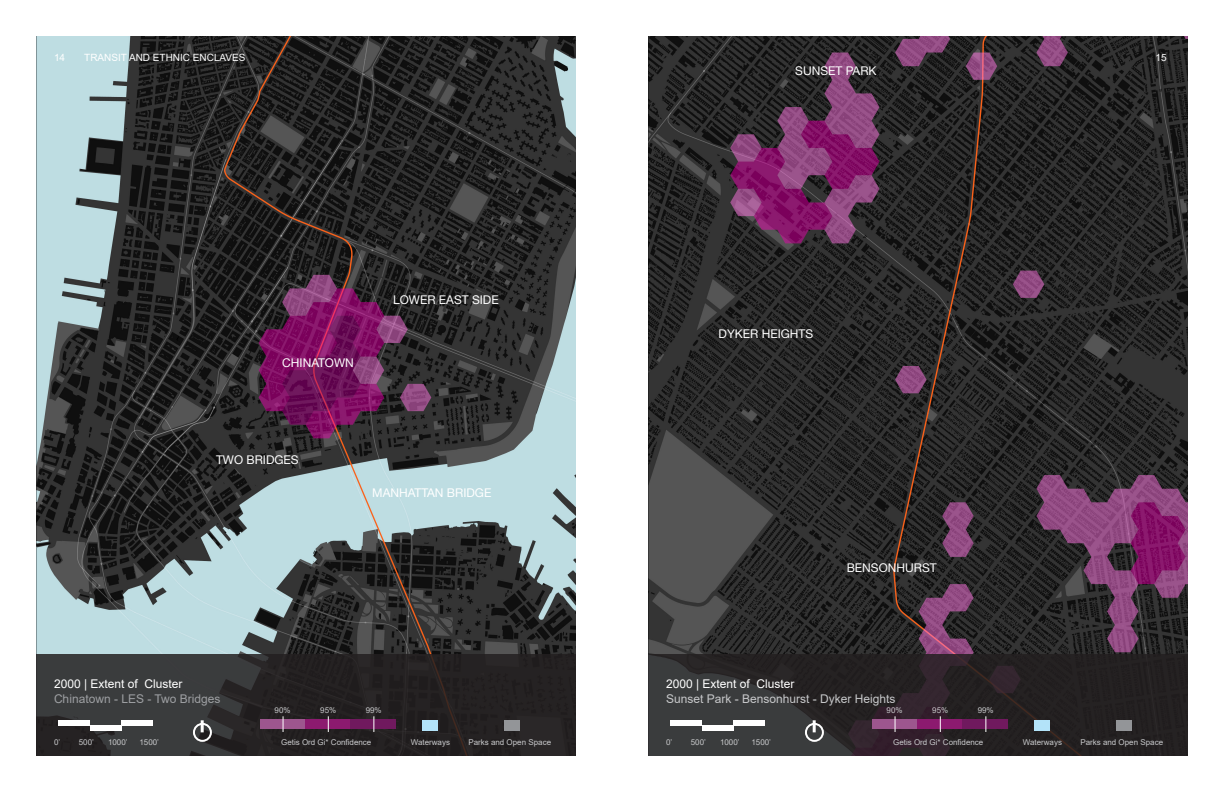
<style>
.page{position:relative;width:1224px;height:792px;background:#fff}
.page>*{position:absolute;margin:0;border:0;box-sizing:border-box;transform-origin:0 0}
.t1{font:12px "Helvetica Neue";color:#fff}
.t2{font:12px "Arial";color:#fff}
.t3{font:12px "Arial";color:#c7c8ca}
.t4{font:12px "Arial";color:#9d9fa2}
.t5{font:10px "Arial";color:#fff}
.t6{font:8px "Arial";color:#c7c8ca}
</style>
<div class="page">
<img style="left:36px;top:36px;width:540px;height:619px">
<svg style="left:36px;top:655px;width:540px;height:101px;background:#2b292a"></svg>
<img style="left:648px;top:36px;width:540px;height:619px">
<div style="left:504px;top:720px;width:15px;height:11px;background:#939598"></div>
<div style="left:422px;top:720px;width:16px;height:11px;background:#b3e3f9"></div>
<div style="left:193px;top:723px;width:19px;height:19px;border:2px solid #fff;border-radius:50%"></div>
<svg style="left:201px;top:720px;width:3px;height:12px"></svg>
<div style="left:90px;top:725px;width:31px;height:6px;background:#fff"></div>
<div style="left:121px;top:720px;width:32px;height:5px;background:#fff"></div>
<div style="left:58px;top:720px;width:32px;height:5px;background:#fff"></div>
<div style="left:260px;top:719px;width:45px;height:10px;background:#9d568e"></div>
<div style="left:305px;top:719px;width:46px;height:10px;background:#8c1a6f"></div>
<div style="left:351px;top:719px;width:45px;height:10px;background:#70195e"></div>
<svg style="left:283px;top:716px;width:1px;height:16px"></svg>
<svg style="left:328px;top:716px;width:1px;height:16px"></svg>
<svg style="left:373px;top:716px;width:1px;height:16px"></svg>
<svg style="left:648px;top:655px;width:540px;height:101px;background:#2b2729"></svg>
<div style="left:1116px;top:720px;width:15px;height:11px;background:#939598"></div>
<div style="left:1034px;top:720px;width:16px;height:11px;background:#b3e3f9"></div>
<div style="left:805px;top:723px;width:19px;height:19px;border:2px solid #fff;border-radius:50%"></div>
<svg style="left:813px;top:720px;width:3px;height:12px"></svg>
<div style="left:702px;top:725px;width:31px;height:6px;background:#fff"></div>
<div style="left:733px;top:720px;width:32px;height:5px;background:#fff"></div>
<div style="left:670px;top:720px;width:32px;height:5px;background:#fff"></div>
<div style="left:872px;top:719px;width:45px;height:10px;background:#9d568e"></div>
<div style="left:917px;top:719px;width:46px;height:10px;background:#8c1a6f"></div>
<div style="left:963px;top:719px;width:45px;height:10px;background:#70195e"></div>
<svg style="left:895px;top:716px;width:1px;height:16px"></svg>
<svg style="left:940px;top:716px;width:1px;height:16px"></svg>
<svg style="left:985px;top:716px;width:1px;height:16px"></svg>
<p class="t5" style="left:54px;top:51px;width:13px">14</p>
<p class="t5" style="left:84px;top:51px;width:163px">TRANSIT AND ETHNIC ENCLAVES</p>
<p class="t5" style="left:1156px;top:51px;width:13px">15</p>
<p class="t1" style="left:282px;top:354px;width:73px">CHINATOWN</p>
<p class="t1" style="left:393px;top:291px;width:107px">LOWER EAST SIDE</p>
<p class="t1" style="left:216px;top:451px;width:84px">TWO BRIDGES</p>
<p class="t1" style="left:372px;top:484px;width:121px">MANHATTAN BRIDGE</p>
<p class="t2" style="left:54px;top:676px;width:130px">2000 | Extent of Cluster</p>
<p class="t4" style="left:54px;top:690px;width:168px">Chinatown - LES - Two Bridges</p>
<p class="t6" style="left:275px;top:704px;width:18px">90%</p>
<p class="t6" style="left:320px;top:704px;width:18px">95%</p>
<p class="t6" style="left:366px;top:704px;width:18px">99%</p>
<p class="t6" style="left:54px;top:736px;width:8px">0’</p>
<p class="t6" style="left:79px;top:736px;width:17px">500’</p>
<p class="t6" style="left:108px;top:736px;width:21px">1000’</p>
<p class="t6" style="left:139px;top:736px;width:21px">1500’</p>
<p class="t6" style="left:281px;top:736px;width:92px">Getis Ord Gi* Confidence</p>
<p class="t6" style="left:411px;top:736px;width:41px">Waterways</p>
<p class="t6" style="left:468px;top:736px;width:84px">Parks and Open Space</p>
<p class="t1" style="left:795px;top:62px;width:83px">SUNSET PARK</p>
<p class="t1" style="left:719px;top:325px;width:96px">DYKER HEIGHTS</p>
<p class="t1" style="left:847px;top:559px;width:91px">BENSONHURST</p>
<p class="t2" style="left:666px;top:676px;width:130px">2000 | Extent of Cluster</p>
<p class="t3" style="left:666px;top:690px;width:231px">Sunset Park - Bensonhurst - Dyker Heights</p>
<p class="t6" style="left:666px;top:736px;width:8px">0’</p>
<p class="t6" style="left:691px;top:736px;width:17px">500’</p>
<p class="t6" style="left:720px;top:736px;width:21px">1000’</p>
<p class="t6" style="left:751px;top:736px;width:21px">1500’</p>
<p class="t6" style="left:893px;top:736px;width:92px">Getis Ord Gi* Confidence</p>
<p class="t6" style="left:1023px;top:736px;width:41px">Waterways</p>
<p class="t6" style="left:1080px;top:736px;width:84px">Parks and Open Space</p>
<p class="t6" style="left:887px;top:704px;width:18px">90%</p>
<p class="t6" style="left:932px;top:704px;width:18px">95%</p>
<p class="t6" style="left:978px;top:704px;width:18px">99%</p>
</div>
